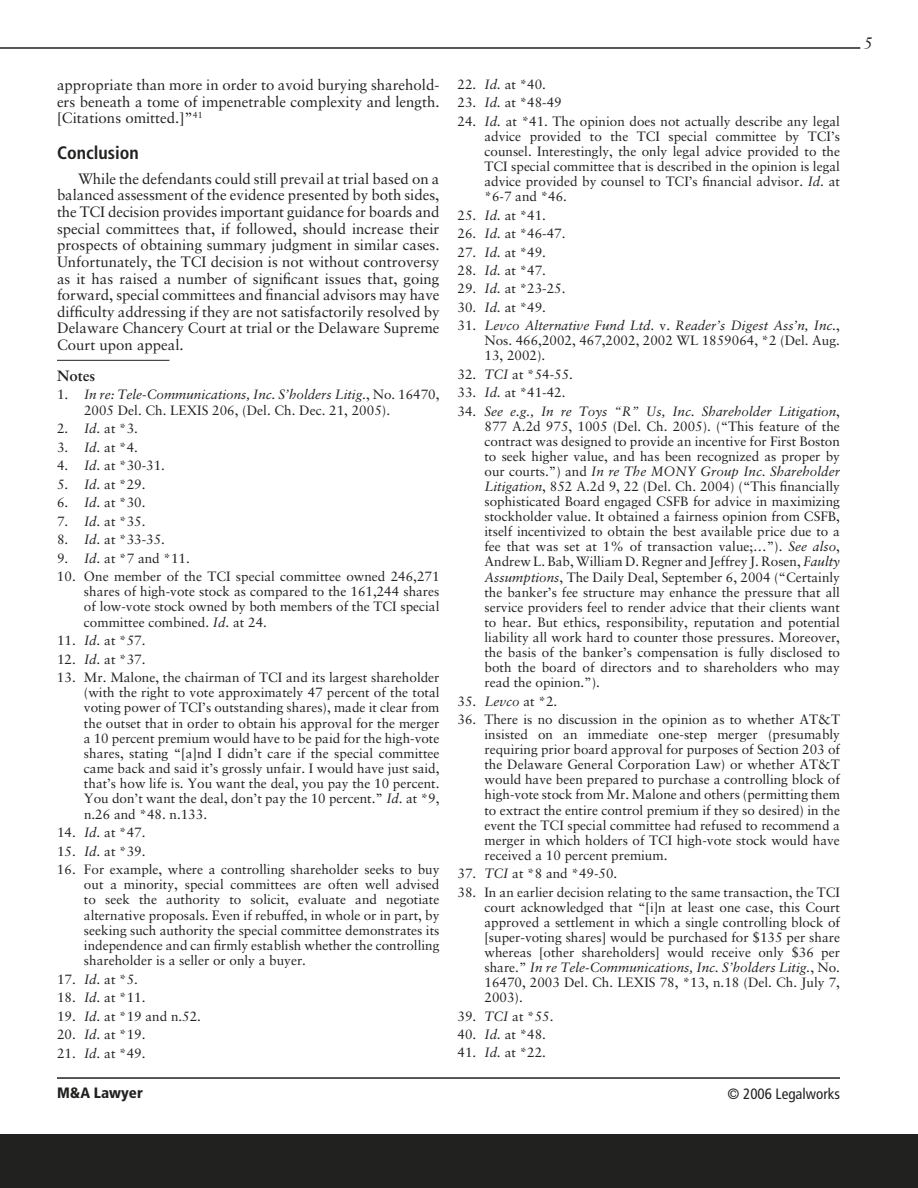
<style>
.page{position:relative;width:918px;height:1188px;background:#fff}
.page>*{position:absolute;margin:0;border:0;box-sizing:border-box;transform-origin:0 0}
.t1{font:700 condensed 18px "Frutiger";color:#212120}
.t2{font:italic 18px "Elegant Garamond BT";color:#212120}
.t3{font:15px/16.6px "Sabon";color:#212120;text-align:justify}
.t4{font:condensed 15px "Frutiger";color:#212120}
.t5{font:900 condensed 15px "Frutiger";color:#212120}
.t6{font:700 15px "Sabon";color:#212120}
.t7{font:13.5px/15.1px "Sabon";color:#212120;text-align:justify}
.s1{font-style:italic}
</style>
<div class="page">
<div style="left:0;top:1134px;width:918px;height:54px;background:#212120"></div>
<hr style="left:0;top:47px;width:860px;height:2px;background:#212120">
<hr style="left:57px;top:1078px;width:783px;height:1px;background:#212120">
<hr style="left:57px;top:360px;width:113px;height:1px;background:#212120">
<p class="t3" style="left:57px;top:76px;width:384px">appropriate than more in order to avoid burying sharehold&shy;ers beneath a tome of impenetrable complexity and length. [Citations omitted.]”<sup>41</sup></p>
<p class="t1" style="left:57px;top:143px;width:83px">Conclusion</p>
<p class="t3" style="left:57px;top:170px;width:384px;text-indent:21px">While the defendants could still prevail at trial based on a balanced assessment of the evidence presented by both sides, the TCI decision provides important guidance for boards and special committees that, if followed, should increase their prospects of obtaining summary judgment in similar cases.<br>Unfortunately, the TCI decision is not without controversy as it has raised a number of significant issues that, going forward, special committees and financial advisors may have difficulty addressing if they are not satisfactorily resolved by Delaware Chancery Court at trial or the Delaware Supreme Court upon appeal.</p>
<p class="t6" style="left:57px;top:366px;width:40px">Notes</p>
<p class="t7" style="left:84px;top:387px;width:357px;text-indent:-27px">1. <span class="s1">In re: Tele-Communications, Inc. S’holders Litig.</span>, No. 16470,<br>2005 Del. Ch. LEXIS 206, (Del. Ch. Dec. 21, 2005).</p>
<p class="t7" style="left:57px;top:421px;width:83px">2. <span class="s1">Id.</span> at *3.</p>
<p class="t7" style="left:57px;top:439px;width:83px">3. <span class="s1">Id.</span> at *4.</p>
<p class="t7" style="left:57px;top:458px;width:110px">4. <span class="s1">Id.</span> at *30-31.</p>
<p class="t7" style="left:57px;top:476px;width:90px">5. <span class="s1">Id.</span> at *29.</p>
<p class="t7" style="left:57px;top:495px;width:90px">6. <span class="s1">Id.</span> at *30.</p>
<p class="t7" style="left:57px;top:513px;width:90px">7. <span class="s1">Id.</span> at *35.</p>
<p class="t7" style="left:57px;top:532px;width:110px">8. <span class="s1">Id.</span> at *33-35.</p>
<p class="t7" style="left:57px;top:550px;width:134px">9. <span class="s1">Id.</span> at *7 and *11.</p>
<p class="t7" style="left:84px;top:569px;width:357px;text-indent:-27px">10. One member of the TCI special committee owned 246,271 shares of high-vote stock as compared to the 161,244 shares of low-vote stock owned by both members of the TCI special committee combined. <span class="s1">Id.</span> at 24.</p>
<p class="t7" style="left:57px;top:633px;width:90px">11. <span class="s1">Id.</span> at *57.</p>
<p class="t7" style="left:57px;top:651px;width:90px">12. <span class="s1">Id.</span> at *37.</p>
<p class="t7" style="left:84px;top:670px;width:357px;text-indent:-27px">13. Mr. Malone, the chairman of TCI and its largest shareholder (with the right to vote approximately 47 percent of the total voting power of TCI’s outstanding shares), made it clear from the outset that in order to obtain his approval for the merger a 10 percent premium would have to be paid for the high-vote shares, stating “[a]nd I didn’t care if the special committee came back and said it’s grossly unfair. I would have just said, that’s how life is. You want the deal, you pay the 10 percent.<br>You don’t want the deal, don’t pay the 10 percent.” <span class="s1">Id.</span> at *9, n.26 and *48. n.133.</p>
<p class="t7" style="left:57px;top:825px;width:90px">14. <span class="s1">Id.</span> at *47.</p>
<p class="t7" style="left:57px;top:843px;width:90px">15. <span class="s1">Id.</span> at *39.</p>
<p class="t7" style="left:84px;top:862px;width:357px;text-indent:-27px">16. For example, where a controlling shareholder seeks to buy out a minority, special committees are often well advised to seek the authority to solicit, evaluate and negotiate alternative proposals. Even if rebuffed, in whole or in part, by seeking such authority the special committee demonstrates its independence and can firmly establish whether the controlling shareholder is a seller or only a buyer.</p>
<p class="t7" style="left:57px;top:971px;width:83px">17. <span class="s1">Id.</span> at *5.</p>
<p class="t7" style="left:57px;top:990px;width:90px">18. <span class="s1">Id.</span> at *11.</p>
<p class="t7" style="left:57px;top:1008px;width:146px">19. <span class="s1">Id.</span> at *19 and n.52.</p>
<p class="t7" style="left:57px;top:1027px;width:90px">20. <span class="s1">Id.</span> at *19.</p>
<p class="t7" style="left:57px;top:1045px;width:90px">21. <span class="s1">Id.</span> at *49.</p>
<p class="t7" style="left:458px;top:77px;width:90px">22. <span class="s1">Id.</span> at *40.</p>
<p class="t7" style="left:458px;top:95px;width:106px">23. <span class="s1">Id.</span> at *48-49</p>
<p class="t7" style="left:485px;top:113px;width:357px;text-indent:-27px">24. <span class="s1">Id.</span> at *41. The opinion does not actually describe any legal advice provided to the TCI special committee by TCI’s counsel. Interestingly, the only legal advice provided to the TCI special committee that is described in the opinion is legal advice provided by counsel to TCI’s financial advisor. <span class="s1">Id.</span> at *6-7 and *46.</p>
<p class="t7" style="left:458px;top:207px;width:90px">25. <span class="s1">Id.</span> at *41.</p>
<p class="t7" style="left:458px;top:226px;width:110px">26. <span class="s1">Id.</span> at *46-47.</p>
<p class="t7" style="left:458px;top:244px;width:90px">27. <span class="s1">Id.</span> at *49.</p>
<p class="t7" style="left:458px;top:263px;width:90px">28. <span class="s1">Id.</span> at *47.</p>
<p class="t7" style="left:458px;top:281px;width:110px">29. <span class="s1">Id.</span> at *23-25.</p>
<p class="t7" style="left:458px;top:299px;width:90px">30. <span class="s1">Id.</span> at *49.</p>
<p class="t7" style="left:484px;top:318px;width:357px;text-indent:-27px">31. <span class="s1">Levco Alternative Fund Ltd.</span> v. <span class="s1">Reader’s Digest Ass’n, Inc.</span>, Nos. 466,2002, 467,2002, 2002 WL 1859064, *2 (Del. Aug.<br>13, 2002).</p>
<p class="t7" style="left:457px;top:366px;width:117px">32. <span class="s1">TCI</span> at *54-55.</p>
<p class="t7" style="left:457px;top:385px;width:110px">33. <span class="s1">Id.</span> at *41-42.</p>
<p class="t7" style="left:485px;top:403px;width:357px;text-indent:-27px">34. <span class="s1">See e.g., In re Toys “R” Us, Inc. Shareholder Litigation</span>, 877 A.2d 975, 1005 (Del. Ch. 2005). (“This feature of the contract was designed to provide an incentive for First Boston to seek higher value, and has been recognized as proper by our courts.”) and <span class="s1">In re The MONY Group Inc. Shareholder Litigation</span>, 852 A.2d 9, 22 (Del. Ch. 2004) (“This financially sophisticated Board engaged CSFB for advice in maximizing stockholder value. It obtained a fairness opinion from CSFB, itself incentivized to obtain the best available price due to a fee that was set at 1% of transaction value;…”). <span class="s1">See also</span>, Andrew L. Bab, William D. Regner and Jeffrey J. Rosen, <span class="s1">Faulty Assumptions</span>, The Daily Deal, September 6, 2004 (“Certainly the banker’s fee structure may enhance the pressure that all service providers feel to render advice that their clients want to hear. But ethics, responsibility, reputation and potential liability all work hard to counter those pressures. Moreover, the basis of the banker’s compensation is fully disclosed to both the board of directors and to shareholders who may read the opinion.”).</p>
<p class="t7" style="left:458px;top:693px;width:101px">35. <span class="s1">Levco</span> at *2.</p>
<p class="t7" style="left:485px;top:712px;width:357px;text-indent:-27px">36. There is no discussion in the opinion as to whether AT&amp;T insisted on an immediate one-step merger (presumably requiring prior board approval for purposes of Section 203 of the Delaware General Corporation Law) or whether AT&amp;T would have been prepared to purchase a controlling block of high-vote stock from Mr. Malone and others (permitting them to extract the entire control premium if they so desired) in the event the TCI special committee had refused to recommend a merger in which holders of TCI high-vote stock would have received a 10 percent premium.</p>
<p class="t7" style="left:458px;top:866px;width:161px">37. <span class="s1">TCI</span> at *8 and *49-50.</p>
<p class="t7" style="left:485px;top:884px;width:357px;text-indent:-27px">38. In an earlier decision relating to the same transaction, the TCI court acknowledged that “[i]n at least one case, this Court approved a settlement in which a single controlling block of [super-voting shares] would be purchased for $135 per share whereas [other shareholders] would receive only $36 per share.” <span class="s1">In re Tele-Communications, Inc. S’holders Litig.</span>, No.<br>16470, 2003 Del. Ch. LEXIS 78, *13, n.18 (Del. Ch. July 7, 2003).</p>
<p class="t7" style="left:458px;top:1008px;width:98px">39. <span class="s1">TCI</span> at *55.</p>
<p class="t7" style="left:458px;top:1027px;width:90px">40. <span class="s1">Id.</span> at *48.</p>
<p class="t7" style="left:458px;top:1045px;width:90px">41. <span class="s1">Id.</span> at *22.</p>
<p class="t5" style="left:57px;top:1084px;width:87px">M&amp;A Lawyer</p>
<p class="t4" style="left:728px;top:1085px;width:114px">© 2006 Legalworks</p>
<p class="t2" style="left:864px;top:33px;width:10px">5</p>
</div>
